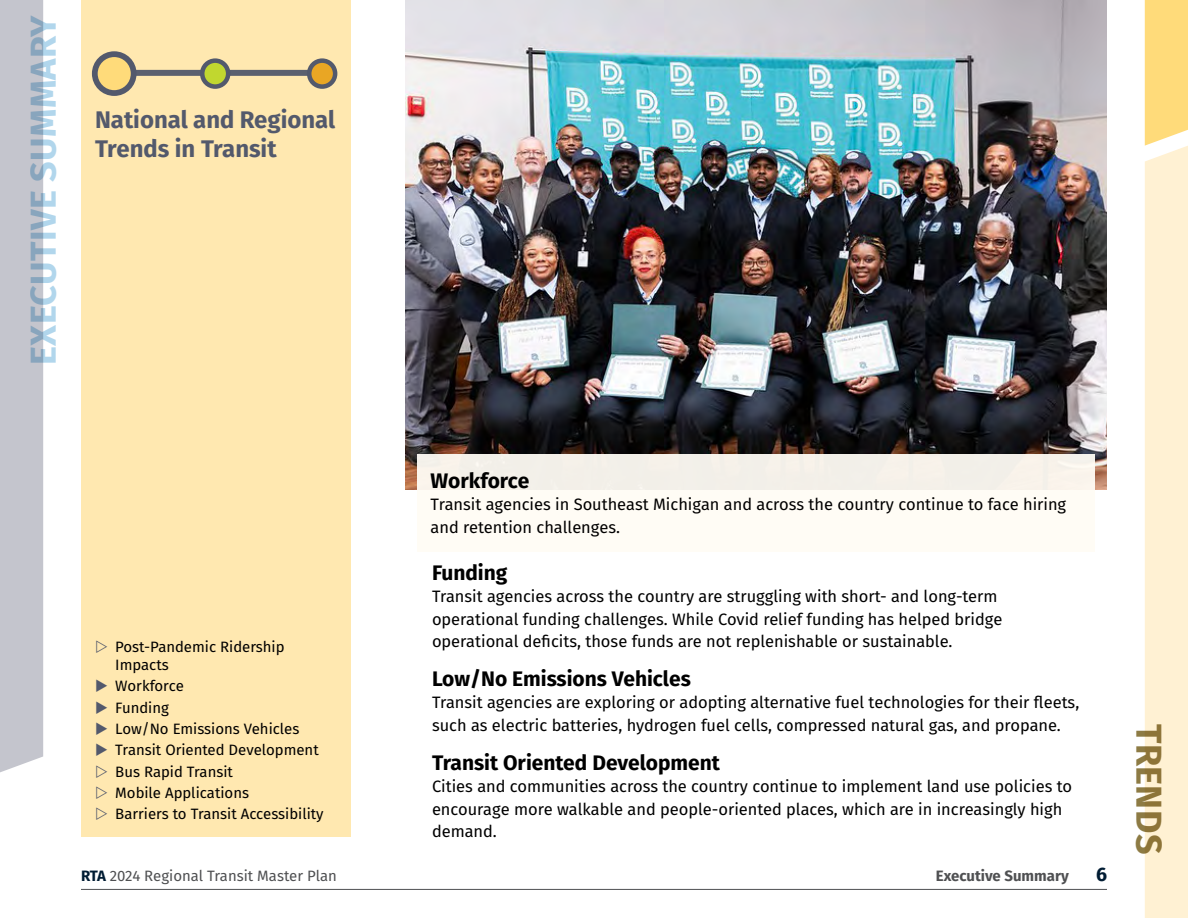
<style>
.page{position:relative;width:1188px;height:918px;background:#fff}
.page>*{position:absolute;margin:0;border:0;box-sizing:border-box;transform-origin:0 0}
.t1{font:700 36px "Fira Sans";letter-spacing:.01em;color:#b1d6ec}
.t2{font:700 36px "Fira Sans";letter-spacing:.01em;color:#8d7b44}
.t3{font:700 24px/28.8px "Fira Sans";color:#53596c}
.t4{font:700 21px "Fira Sans";color:#000}
.t5{font:700 19.5px "Fira Sans";color:#001c33}
.t6{font:16.5px/22.5px "Fira Sans";color:#000}
.t7{font:15px/21.3px "Fira Sans";color:#000}
.t8{font:15px "Fira Sans";color:#4f5052}
.t9{font:700 15px "Fira Sans";color:#4f5052}
.s1{font-weight:700;color:#001c33}
</style>
<div class="page">
<div style="left:81px;top:0;width:270px;height:837px;background:#ffe7ac"></div>
<div style="left:95px;top:70px;width:240px;height:6px;background:#5b606f"></div>
<svg style="left:202px;top:61px;width:26px;height:26px"></svg>
<div style="left:200px;top:58px;width:30px;height:31px;border:4px solid #53596c;border-radius:50%"></div>
<svg style="left:309px;top:61px;width:26px;height:26px"></svg>
<div style="left:307px;top:58px;width:30px;height:31px;border:4px solid #53596c;border-radius:50%"></div>
<div style="left:95px;top:54px;width:39px;height:39px;background:#ffdb7a;border-radius:50%"></div>
<div style="left:92px;top:51px;width:45px;height:45px;border:6px solid #53596c;border-radius:50%"></div>
<hr style="left:81px;top:889px;width:1026px;height:1px;background:#4f5052">
<div style="left:0;top:0;width:43px;height:772px;background:#c4c5cd"></div>
<svg style="left:1145px;top:0;width:43px;height:918px"></svg>
<img style="left:405px;top:0;width:702px;height:489px">
<div style="left:417px;top:454px;width:678px;height:98px;background:linear-gradient(to right,#fbf8f1,#fcf8f1)"></div>
<h1 class="t1" style="left:13px;top:365px;width:352px;rotate:-90deg">EXECUTIVE SUMMARY</h1>
<h2 class="t3" style="left:95px;top:104px;width:242px">National and Regional<br>Trends in Transit</h2>
<p class="t7" style="left:115px;top:637px;width:171px;line-height:18px">Post-Pandemic Ridership<br>Impacts</p>
<p class="t7" style="left:115px;top:675px;width:210px">Workforce<br>Funding<br>Low/No Emissions Vehicles<br>Transit Oriented Development<br>Bus Rapid Transit<br>Mobile Applications<br>Barriers to Transit Accessibility</p>
<p class="t8" style="left:81px;top:864px;width:257px"><span class="s1">RTA</span> 2024 Regional Transit Master Plan</p>
<h4 class="t4" style="left:431px;top:463px;width:100px">Workforce</h4>
<p class="t6" style="left:431px;top:493px;width:637px">Transit agencies in Southeast Michigan and across the country continue to face hiring and retention challenges.</p>
<h4 class="t4" style="left:432px;top:555px;width:77px">Funding</h4>
<p class="t6" style="left:432px;top:585px;width:572px">Transit agencies across the country are struggling with short- and long-term operational funding challenges. While Covid relief funding has helped bridge operational deficits, those funds are not replenishable or sustainable.</p>
<h4 class="t4" style="left:432px;top:661px;width:260px">Low/No Emissions Vehicles</h4>
<p class="t6" style="left:432px;top:691px;width:649px">Transit agencies are exploring or adopting alternative fuel technologies for their fleets, such as electric batteries, hydrogen fuel cells, compressed natural gas, and propane.</p>
<h4 class="t4" style="left:432px;top:745px;width:290px">Transit Oriented Development</h4>
<p class="t6" style="left:432px;top:775px;width:642px">Cities and communities across the country continue to implement land use policies to encourage more walkable and people-oriented places, which are in increasingly high demand.</p>
<p class="t9" style="left:936px;top:863px;width:134px">Executive Summary</p>
<p class="t5" style="left:1096px;top:858px;width:12px">6</p>
<h1 class="t2" style="left:1179px;top:724px;width:132px;rotate:90deg">TRENDS</h1>
</div>
